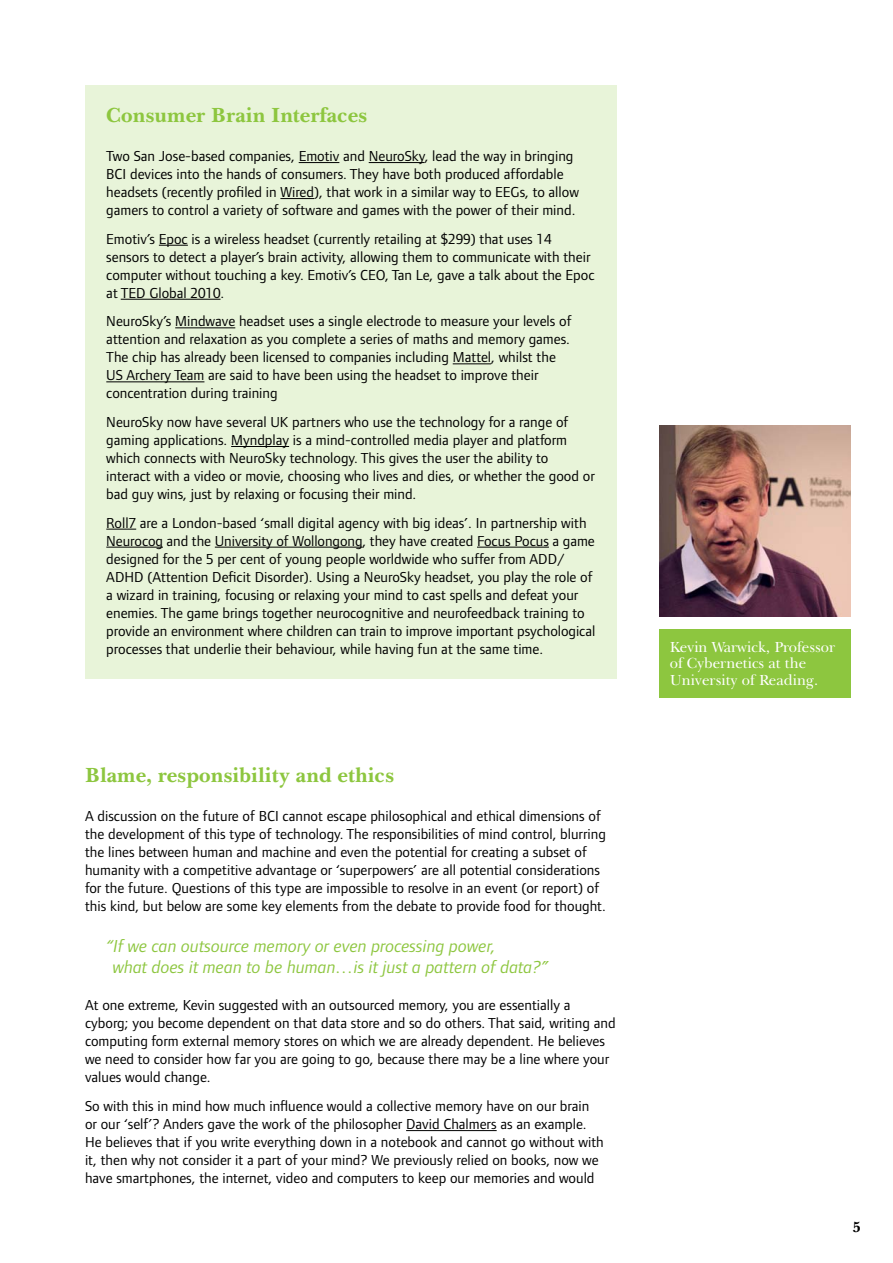
<style>
.page{position:relative;width:893px;height:1263px;background:#fff}
.page>*{position:absolute;margin:0;border:0;box-sizing:border-box;transform-origin:0 0}
.t1{font:700 21px "New Baskerville IT Cby BT";color:#8dc63f}
.t2{font:italic 18px/21.6px "Foundry Form Sans";color:#8dc63f}
.t3{font:15px/18px "Foundry Form Sans";color:#000}
.t4{font:15px/16.5px "New Baskerville IT Cby BT";color:#fff}
.t5{font:700 15px "New Baskerville IT Cby BT";color:#000}
</style>
<div class="page">
<hr style="left:406px;top:1130px;width:91px;height:1px;background:#000">
<img style="left:659px;top:425px;width:191px;height:192px">
<div style="left:659px;top:629px;width:191px;height:68px;background:#8dc63f"></div>
<div style="left:85px;top:85px;width:532px;height:593px;background:#e8f4d9"></div>
<hr style="left:299px;top:162px;width:40px;height:1px;background:#000">
<hr style="left:369px;top:162px;width:56px;height:1px;background:#000">
<hr style="left:280px;top:198px;width:34px;height:1px;background:#000">
<svg style="left:159px;top:245px;width:29px;height:1px"></svg>
<hr style="left:121px;top:299px;width:100px;height:1px;background:#000">
<hr style="left:175px;top:327px;width:60px;height:1px;background:#000">
<hr style="left:453px;top:363px;width:38px;height:1px;background:#000">
<hr style="left:106px;top:381px;width:98px;height:1px;background:#000">
<hr style="left:231px;top:446px;width:58px;height:1px;background:#000">
<hr style="left:106px;top:529px;width:30px;height:1px;background:#000">
<hr style="left:106px;top:547px;width:57px;height:1px;background:#000">
<hr style="left:215px;top:547px;width:147px;height:1px;background:#000">
<hr style="left:477px;top:547px;width:72px;height:1px;background:#000">
<h1 class="t1" style="left:106px;top:102px;width:263px">Consumer Brain Interfaces</h1>
<p class="t3" style="left:106px;top:147px;width:474px">Two San Jose-based companies, Emotiv and NeuroSky, lead the way in bringing BCI devices into the hands of consumers. They have both produced affordable headsets (recently profiled in Wired), that work in a similar way to EEGs, to allow gamers to control a variety of software and games with the power of their mind.</p>
<p class="t3" style="left:106px;top:230px;width:490px">Emotiv’s Epoc is a wireless headset (currently retailing at $299) that uses 14 sensors to detect a player’s brain activity, allowing them to communicate with their computer without touching a key. Emotiv’s CEO, Tan Le, gave a talk about the Epoc at TED Global 2010.</p>
<p class="t3" style="left:106px;top:312px;width:467px">NeuroSky’s Mindwave headset uses a single electrode to measure your levels of attention and relaxation as you complete a series of maths and memory games.<br>The chip has already been licensed to companies including Mattel, whilst the US Archery Team are said to have been using the headset to improve their concentration during training</p>
<p class="t3" style="left:106px;top:413px;width:490px">NeuroSky now have several UK partners who use the technology for a range of gaming applications. Myndplay is a mind-controlled media player and platform which connects with NeuroSky technology. This gives the user the ability to interact with a video or movie, choosing who lives and dies, or whether the good or bad guy wins, just by relaxing or focusing their mind.</p>
<p class="t3" style="left:106px;top:513px;width:491px">Roll7 are a London-based ‘small digital agency with big ideas’. In partnership with Neurocog and the University of Wollongong, they have created Focus Pocus a game designed for the 5 per cent of young people worldwide who suffer from ADD/ ADHD (Attention Deficit Disorder). Using a NeuroSky headset, you play the role of a wizard in training, focusing or relaxing your mind to cast spells and defeat your enemies. The game brings together neurocognitive and neurofeedback training to provide an environment where children can train to improve important psychological processes that underlie their behaviour, while having fun at the same time.</p>
<h1 class="t1" style="left:85px;top:761px;width:311px">Blame, responsibility and ethics</h1>
<p class="t3" style="left:85px;top:807px;width:522px">A discussion on the future of BCI cannot escape philosophical and ethical dimensions of the development of this type of technology. The responsibilities of mind control, blurring the lines between human and machine and even the potential for creating a subset of humanity with a competitive advantage or ‘superpowers’ are all potential considerations for the future. Questions of this type are impossible to resolve in an event (or report) of this kind, but below are some key elements from the debate to provide food for thought.</p>
<p class="t2" style="left:113px;top:935px;width:437px;text-indent:-6px">“If we can outsource memory or even processing power,<br>what does it mean to be human…is it just a pattern of data?”</p>
<p class="t3" style="left:85px;top:996px;width:532px">At one extreme, Kevin suggested with an outsourced memory, you are essentially a cyborg; you become dependent on that data store and so do others. That said, writing and computing form external memory stores on which we are already dependent. He believes we need to consider how far you are going to go, because there may be a line where your values would change.</p>
<p class="t3" style="left:85px;top:1097px;width:520px">So with this in mind how much influence would a collective memory have on our brain or our ‘self’? Anders gave the work of the philosopher David Chalmers as an example.<br>He believes that if you write everything down in a notebook and cannot go without with it, then why not consider it a part of your mind? We previously relied on books, now we have smartphones, the internet, video and computers to keep our memories and would</p>
<p class="t4" style="left:670px;top:639px;width:167px">Kevin Warwick, Professor of Cybernetics at the<br>University of Reading.</p>
<p class="t5" style="left:853px;top:1217px;width:10px">5</p>
</div>
